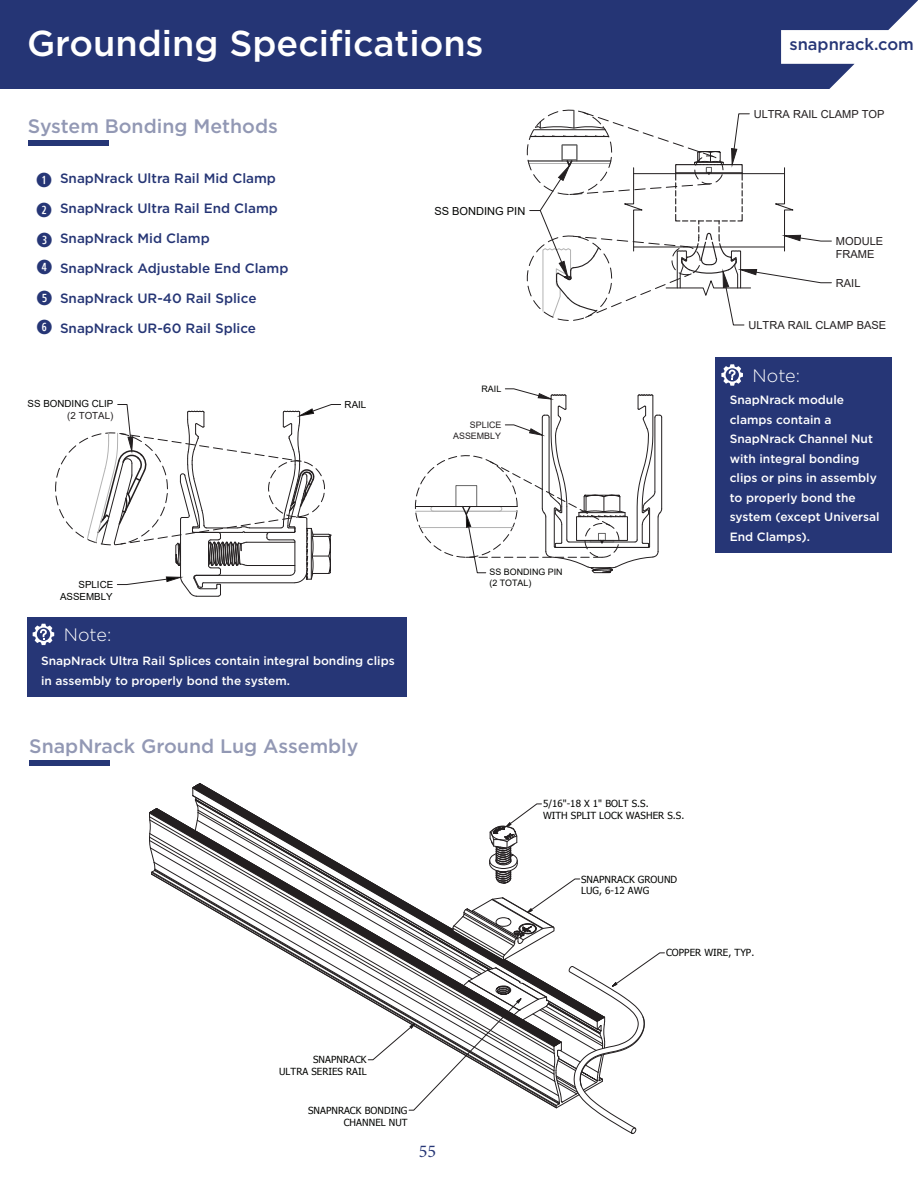
<style>
.page{position:relative;width:918px;height:1188px;background:#fff}
.page>*{position:absolute;margin:0;border:0;box-sizing:border-box;transform-origin:0 0}
.t1{font:500 36px "Gotham";color:#fff}
.t2{font:500 19.5px "Gotham";color:#9298b4}
.t3{font:700 19.5px/29.8px "Combi Numerals";color:#263676;text-align:justify}
.t4{font:300 18px "Gotham";color:#fff}
.t5{font:18px "Minion Pro";color:#263676}
.t6{font:500 16.5px "Gotham";color:#263676}
.t7{font:500 13.5px "Gotham";color:#253575}
.t8{font:500 12px/19.5px "Gotham";color:#fff}
.t9{font:11.1px/13.2px "Arial";color:#231f20}
.t10{font:11.1px "Arial";color:#040503}
.t11{font:9.75px/11.7px "Tahoma";letter-spacing:.005em;color:#040503;text-align:right}
.t12{font:9.75px/11.9px "Arial";color:#040503;text-align:right}
.t13{font:9.75px "Arial";color:#231f20}
.t14{font:8.85px/10.8px "Arial";color:#040503}
.t15{font:8.85px/10.6px "Arial";color:#231f20;text-align:right}
</style>
<div class="page">
<div style="left:0;top:0;width:918px;height:107px;background:#253575"></div>
<div style="left:0;top:90px;width:918px;height:18px;background:#fff"></div>
<div style="left:28px;top:140px;width:81px;height:6px;background:#263676"></div>
<svg style="left:527px;top:0;width:391px;height:326px"></svg>
<div style="left:716px;top:357px;width:176px;height:196px;background:#263676"></div>
<svg style="left:721px;top:364px;width:22px;height:22px"></svg>
<div style="left:29px;top:761px;width:81px;height:5px;background:#263676"></div>
<svg style="left:152px;top:833px;width:41px;height:66px"></svg>
<svg style="left:149px;top:808px;width:9px;height:67px"></svg>
<svg style="left:193px;top:783px;width:472px;height:351px"></svg>
<svg style="left:55px;top:404px;width:286px;height:193px"></svg>
<div style="left:27px;top:617px;width:379px;height:79px;background:#263676"></div>
<svg style="left:33px;top:624px;width:21px;height:21px"></svg>
<svg style="left:415px;top:388px;width:247px;height:185px"></svg>
<h1 class="t1" style="left:27px;top:20px;width:458px">Grounding Specifications</h1>
<h2 class="t2" style="left:28px;top:113px;width:252px">System Bonding Methods</h2>
<h2 class="t3" style="left:36px;top:167px;width:18px">q w e</h2>
<p class="t7" style="left:60px;top:169px;width:218px">SnapNrack Ultra Rail Mid Clamp</p>
<p class="t7" style="left:60px;top:199px;width:219px">SnapNrack Ultra Rail End Clamp</p>
<p class="t7" style="left:60px;top:229px;width:151px">SnapNrack Mid Clamp</p>
<p class="t7" style="left:60px;top:259px;width:230px">SnapNrack Adjustable End Clamp</p>
<p class="t7" style="left:60px;top:289px;width:198px">SnapNrack UR-40 Rail Splice</p>
<p class="t7" style="left:60px;top:319px;width:198px">SnapNrack UR-60 Rail Splice</p>
<p class="t12" style="left:28px;top:398px;width:87px">SS BONDING CLIP</p>
<p class="t13" style="left:67px;top:409px;width:48px">(2 TOTAL)</p>
<p class="t12" style="left:345px;top:399px;width:23px">RAIL</p>
<p class="t10" style="left:434px;top:203px;width:92px">SS BONDING PIN</p>
<p class="t14" style="left:482px;top:383px;width:21px">RAIL</p>
<p class="t15" style="left:453px;top:420px;width:50px">SPLICE<br>ASSEMBLY</p>
<p class="t12" style="left:60px;top:579px;width:55px">SPLICE<br>ASSEMBLY</p>
<h3 class="t4" style="left:64px;top:623px;width:49px">Note:</h3>
<p class="t8" style="left:41px;top:651px;width:355px">SnapNrack Ultra Rail Splices contain integral bonding clips in assembly to properly bond the system.</p>
<h2 class="t2" style="left:29px;top:733px;width:331px">SnapNrack Ground Lug Assembly</h2>
<p class="t14" style="left:489px;top:567px;width:75px">SS BONDING PIN (2 TOTAL)</p>
<p class="t11" style="left:543px;top:797px;width:143px;text-align:left">5/16"-18 X 1" BOLT S.S.<br>WITH SPLIT LOCK WASHER S.S.</p>
<p class="t11" style="left:581px;top:873px;width:98px;text-align:left">SNAPNRACK GROUND<br>LUG, 6-12 AWG</p>
<h3 class="t6" style="left:789px;top:34px;width:126px">snapnrack.com</h3>
<p class="t9" style="left:754px;top:107px;width:132px">ULTRA RAIL CLAMP TOP</p>
<p class="t9" style="left:836px;top:235px;width:49px">MODULE<br>FRAME</p>
<p class="t9" style="left:836px;top:276px;width:26px">RAIL</p>
<p class="t9" style="left:748px;top:318px;width:139px">ULTRA RAIL CLAMP BASE</p>
<h3 class="t4" style="left:753px;top:364px;width:49px">Note:</h3>
<p class="t8" style="left:730px;top:390px;width:151px">SnapNrack module clamps contain a<br>SnapNrack Channel Nut with integral bonding clips or pins in assembly to properly bond the system (except Universal<br>End Clamps).</p>
<p class="t11" style="left:279px;top:1054px;width:89px">SNAPNRACK<br>ULTRA SERIES RAIL</p>
<p class="t11" style="left:308px;top:1104px;width:101px">SNAPNRACK BONDING<br>CHANNEL NUT</p>
<h3 class="t5" style="left:419px;top:1139px;width:19px">55</h3>
<p class="t11" style="left:666px;top:946px;width:90px">COPPER WIRE, TYP.</p>
</div>
